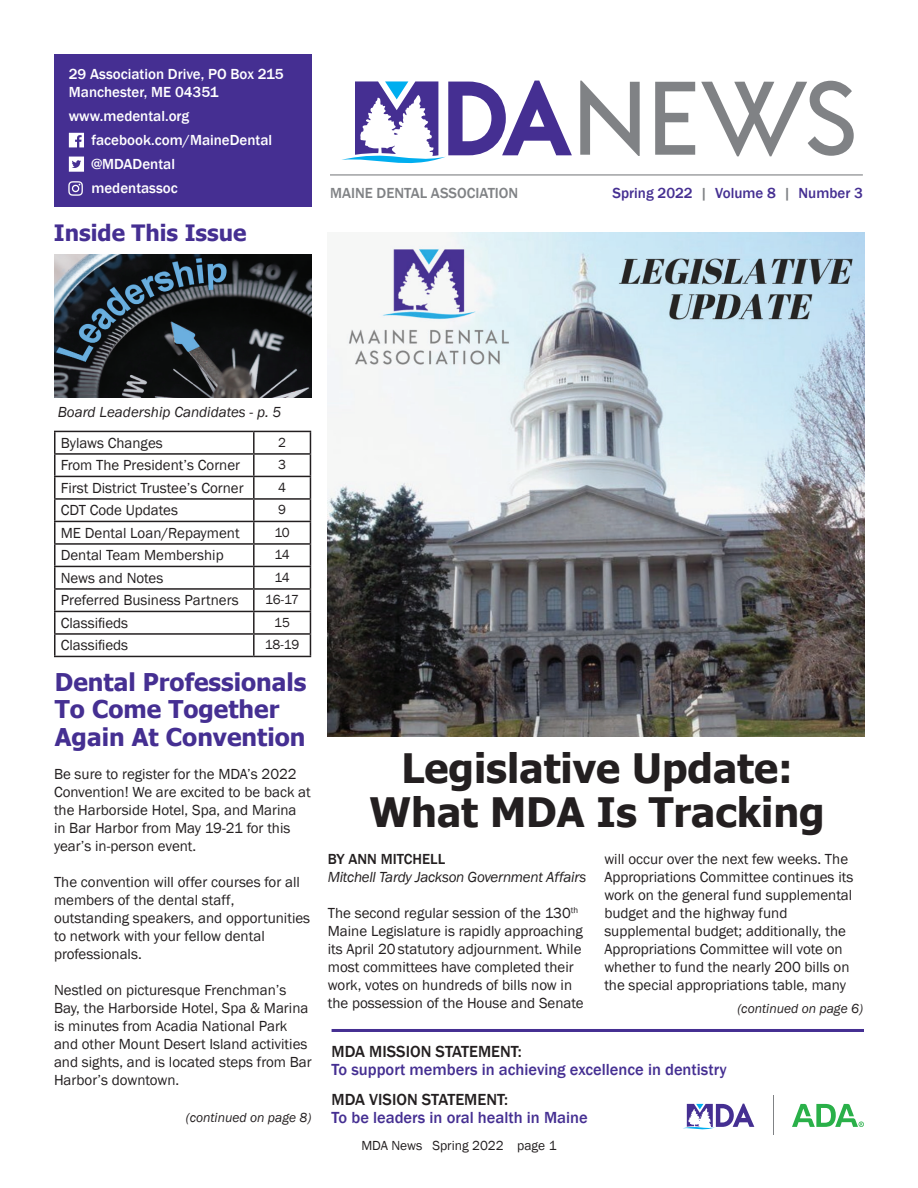
<style>
.page{position:relative;width:918px;height:1188px;background:#fff}
.page>*{position:absolute;margin:0;border:0;box-sizing:border-box;transform-origin:0 0}
.t1{font:700 40.5px/43.5px "Tahoma";color:#231f20;text-align:center}
.t2{font:700 24.45px/27.5px "Tahoma";color:#452f92}
.t3{font:700 22.5px "Tahoma";color:#452f92}
.t4{font:500 16.5px "Franklin Gothic";color:#452f92}
.t5{font:500 16.5px "Franklin Gothic";color:#231f20}
.t6{font:15px/18px "Franklin Gothic";color:#231f20}
.t7{font:500 15px/24px "Franklin Gothic";color:#fff}
.t8{font:italic 15px "Franklin Gothic";letter-spacing:-.015em;color:#231f20}
.t9{font:500 15px "Franklin Gothic";color:#452f92}
.t10{font:500 15px "Franklin Gothic";color:#808285}
.t11{font:500 15px "Franklin Gothic";color:#231f20}
.t12{font:13.5px "Franklin Gothic";color:#231f20}
.t13{font:italic 13.5px "Franklin Gothic";color:#231f20}
.s1{color:#808285}
</style>
<div class="page">
<hr style="left:54px;top:431px;width:200px;height:1px;background:#231f20">
<hr style="left:54px;top:432px;width:2px;height:21px;background:#231f20">
<hr style="left:254px;top:431px;width:57px;height:1px;background:#231f20">
<hr style="left:253px;top:432px;width:2px;height:21px;background:#231f20">
<hr style="left:54px;top:453px;width:200px;height:2px;background:#231f20">
<hr style="left:54px;top:455px;width:2px;height:21px;background:#231f20">
<hr style="left:254px;top:453px;width:57px;height:2px;background:#231f20">
<hr style="left:253px;top:455px;width:2px;height:21px;background:#231f20">
<hr style="left:54px;top:476px;width:200px;height:1px;background:#231f20">
<hr style="left:54px;top:477px;width:2px;height:21px;background:#231f20">
<hr style="left:254px;top:476px;width:57px;height:1px;background:#231f20">
<hr style="left:253px;top:477px;width:2px;height:21px;background:#231f20">
<hr style="left:54px;top:498px;width:200px;height:2px;background:#231f20">
<hr style="left:54px;top:500px;width:2px;height:21px;background:#231f20">
<hr style="left:254px;top:498px;width:57px;height:2px;background:#231f20">
<hr style="left:253px;top:500px;width:2px;height:21px;background:#231f20">
<hr style="left:54px;top:521px;width:200px;height:1px;background:#231f20">
<hr style="left:54px;top:522px;width:2px;height:21px;background:#231f20">
<hr style="left:254px;top:521px;width:57px;height:1px;background:#231f20">
<hr style="left:253px;top:522px;width:2px;height:21px;background:#231f20">
<hr style="left:54px;top:543px;width:200px;height:2px;background:#231f20">
<hr style="left:54px;top:545px;width:2px;height:21px;background:#231f20">
<hr style="left:254px;top:543px;width:57px;height:2px;background:#231f20">
<hr style="left:253px;top:545px;width:2px;height:21px;background:#231f20">
<hr style="left:54px;top:566px;width:200px;height:1px;background:#231f20">
<hr style="left:54px;top:567px;width:2px;height:21px;background:#231f20">
<hr style="left:254px;top:566px;width:57px;height:1px;background:#231f20">
<hr style="left:253px;top:567px;width:2px;height:21px;background:#231f20">
<hr style="left:54px;top:588px;width:200px;height:2px;background:#231f20">
<hr style="left:54px;top:590px;width:2px;height:21px;background:#231f20">
<hr style="left:254px;top:588px;width:57px;height:2px;background:#231f20">
<hr style="left:253px;top:590px;width:2px;height:21px;background:#231f20">
<hr style="left:54px;top:611px;width:200px;height:1px;background:#231f20">
<hr style="left:54px;top:612px;width:2px;height:21px;background:#231f20">
<hr style="left:254px;top:611px;width:57px;height:1px;background:#231f20">
<hr style="left:253px;top:612px;width:2px;height:21px;background:#231f20">
<hr style="left:54px;top:633px;width:200px;height:2px;background:#231f20">
<hr style="left:54px;top:635px;width:2px;height:21px;background:#231f20">
<hr style="left:254px;top:633px;width:57px;height:2px;background:#231f20">
<hr style="left:253px;top:635px;width:2px;height:21px;background:#231f20">
<svg style="left:310px;top:432px;width:1px;height:224px"></svg>
<hr style="left:54px;top:656px;width:200px;height:1px;background:#231f20">
<hr style="left:254px;top:656px;width:57px;height:1px;background:#231f20">
<img style="left:54px;top:255px;width:258px;height:142px">
<div style="left:54px;top:54px;width:258px;height:153px;background:#452f92"></div>
<svg style="left:69px;top:133px;width:15px;height:14px"></svg>
<svg style="left:69px;top:157px;width:15px;height:15px"></svg>
<svg style="left:342px;top:81px;width:230px;height:82px"></svg>
<svg style="left:580px;top:81px;width:60px;height:75px"></svg>
<svg style="left:655px;top:82px;width:40px;height:73px"></svg>
<svg style="left:701px;top:81px;width:153px;height:75px"></svg>
<hr style="left:330px;top:174px;width:533px;height:2px;background:#808285">
<svg style="left:792px;top:1104px;width:72px;height:23px"></svg>
<hr style="left:773px;top:1096px;width:1px;height:39px;background:#808285">
<svg style="left:683px;top:1104px;width:71px;height:26px"></svg>
<svg style="left:68px;top:181px;width:15px;height:15px"></svg>
<hr style="left:332px;top:1029px;width:532px;height:3px;background:#452f92">
<img style="left:328px;top:233px;width:536px;height:504px">
<p class="t7" style="left:69px;top:66px;width:216px;line-height:18px">29 Association Drive, PO Box 215<br>Manchester, ME 04351</p>
<p class="t7" style="left:91px;top:105px;width:182px;text-indent:-22px">www.medental.org facebook.com/MaineDental @MDADental<br>medentassoc</p>
<h3 class="t3" style="left:54px;top:217px;width:194px">Inside This Issue</h3>
<p class="t10" style="left:330px;top:183px;width:190px">MAINE DENTAL ASSOCIATION</p>
<p class="t9" style="left:613px;top:183px;width:252px">Spring 2022 <span class="s1">|</span> Volume 8 <span class="s1">|</span> Number 3</p>
<p class="t8" style="left:58px;top:403px;width:225px">Board Leadership Candidates - p. 5</p>
<p class="t6" style="left:61px;top:434px;width:104px">Bylaws Changes</p>
<p class="t12" style="left:278px;top:434px;width:9px">2</p>
<p class="t6" style="left:61px;top:457px;width:181px">From The President’s Corner</p>
<p class="t12" style="left:278px;top:457px;width:9px">3</p>
<p class="t6" style="left:61px;top:479px;width:184px">First District Trustee’s Corner</p>
<p class="t12" style="left:278px;top:479px;width:9px">4</p>
<p class="t6" style="left:61px;top:502px;width:119px">CDT Code Updates</p>
<p class="t12" style="left:278px;top:502px;width:9px">9</p>
<p class="t6" style="left:61px;top:524px;width:180px">ME Dental Loan/Repayment</p>
<p class="t12" style="left:274px;top:524px;width:17px">10</p>
<p class="t6" style="left:61px;top:547px;width:164px">Dental Team Membership</p>
<p class="t12" style="left:274px;top:547px;width:17px">14</p>
<p class="t6" style="left:61px;top:569px;width:104px">News and Notes</p>
<p class="t12" style="left:274px;top:569px;width:17px">14</p>
<p class="t6" style="left:61px;top:592px;width:180px">Preferred Business Partners</p>
<p class="t12" style="left:265px;top:592px;width:35px">16-17</p>
<p class="t6" style="left:61px;top:614px;width:69px">Classifieds</p>
<p class="t12" style="left:274px;top:614px;width:17px">15</p>
<p class="t6" style="left:61px;top:637px;width:69px">Classifieds</p>
<p class="t12" style="left:265px;top:637px;width:36px">18-19</p>
<h2 class="t2" style="left:55px;top:669px;width:253px">Dental Professionals<br>To Come Together<br>Again At Convention</h2>
<p class="t6" style="left:54px;top:766px;width:258px">Be sure to register for the MDA’s 2022<br>Convention! We are excited to be back at the Harborside Hotel, Spa, and Marina in Bar Harbor from May 19-21 for this year’s in-person event.</p>
<p class="t6" style="left:54px;top:874px;width:258px">The convention will offer courses for all members of the dental staff, outstanding speakers, and opportunities to network with your fellow dental professionals.</p>
<p class="t6" style="left:54px;top:982px;width:259px">Nestled on picturesque Frenchman’s Bay, the Harborside Hotel, Spa &amp; Marina is minutes from Acadia National Park and other Mount Desert Island activities and sights, and is located steps from Bar Harbor’s downtown.</p>
<p class="t13" style="left:186px;top:1109px;width:127px">(continued on page 8)</p>
<h1 class="t1" style="left:369px;top:749px;width:457px">Legislative Update:<br>What MDA Is Tracking</h1>
<p class="t11" style="left:328px;top:849px;width:119px">BY ANN MITCHELL</p>
<p class="t8" style="left:328px;top:867px;width:260px">Mitchell Tardy Jackson Government Affairs</p>
<p class="t6" style="left:328px;top:904px;width:257px">The second regular session of the 130<sup>th </sup>Maine Legislature is rapidly approaching its April 20 statutory adjournment. While most committees have completed their work, votes on hundreds of bills now in the possession of the House and Senate</p>
<p class="t6" style="left:604px;top:850px;width:251px">will occur over the next few weeks. The Appropriations Committee continues its work on the general fund supplemental budget and the highway fund supplemental budget; additionally, the Appropriations Committee will vote on whether to fund the nearly 200 bills on the special appropriations table, many</p>
<p class="t13" style="left:737px;top:1000px;width:127px">(continued on page 6)</p>
<p class="t5" style="left:332px;top:1042px;width:192px">MDA MISSION STATEMENT:</p>
<p class="t4" style="left:332px;top:1060px;width:397px">To support members in achieving excellence in dentistry</p>
<p class="t5" style="left:332px;top:1090px;width:178px">MDA VISION STATEMENT:</p>
<p class="t4" style="left:332px;top:1108px;width:258px">To be leaders in oral health in Maine</p>
<p class="t12" style="left:361px;top:1137px;width:197px">MDA News Spring 2022 page 1</p>
</div>
